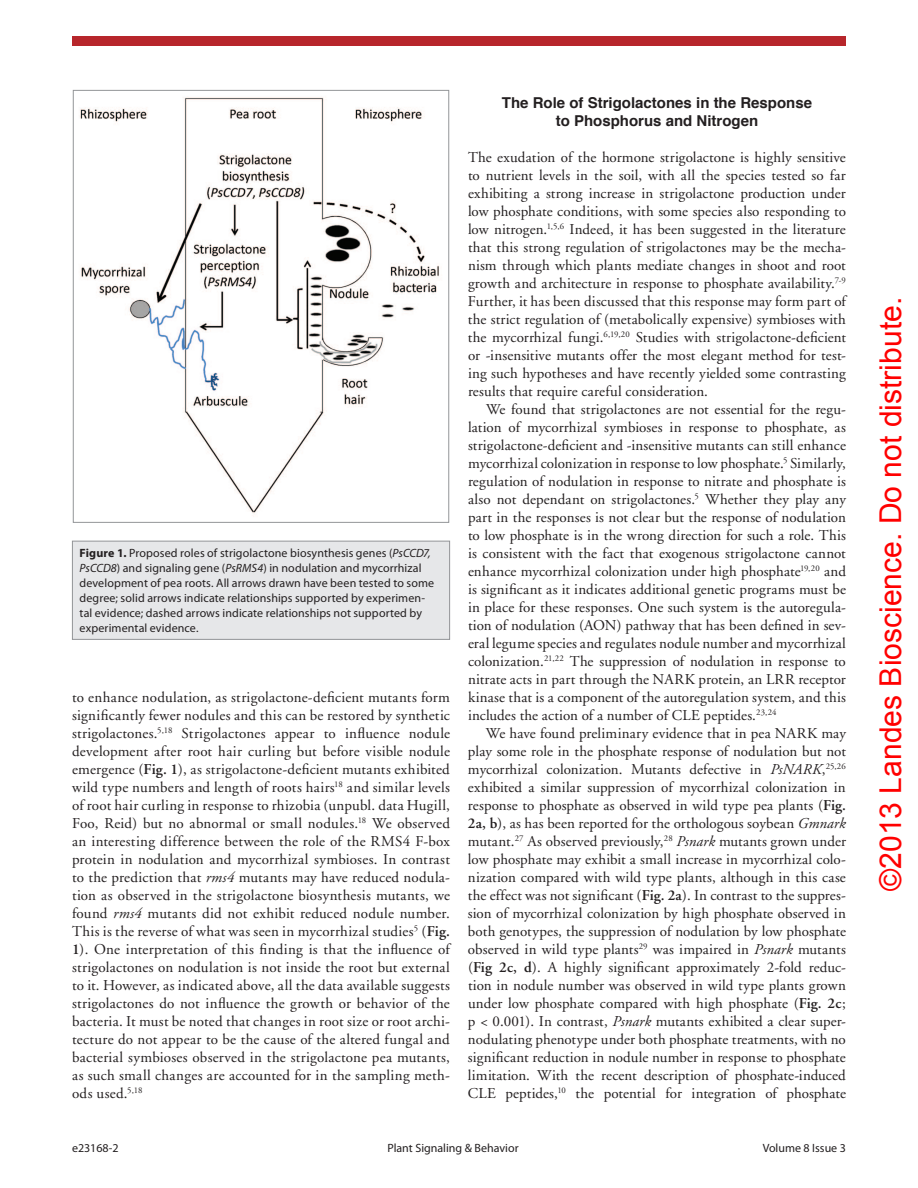
<style>
.page{position:relative;width:918px;height:1188px;background:#fff}
.page>*{position:absolute;margin:0;border:0;box-sizing:border-box;transform-origin:0 0}
.t1{font:30.15px "Arial";color:#f00}
.t2{font:15px/18px "Adobe Garamond";letter-spacing:.01em;color:#231f20;text-align:justify}
.t3{font:700 15px/18px "Helvetica";color:#231f20;text-align:center}
.t4{font:12px/15px "Myriad Pro";letter-spacing:.01em;color:#231f20}
.s1{font-weight:700}
.s2{font-style:italic}
.s3{font-weight:600}
</style>
<div class="page">
<div style="left:72px;top:36px;width:774px;height:10px;background:#b7262b"></div>
<img style="left:80px;top:97px;width:359px;height:420px">
<div style="left:72px;top:541px;width:378px;height:98px;background:#e6e7e9"></div>
<div style="left:72px;top:541px;width:378px;height:99px;border:1px solid #939598"></div>
<p class="t4" style="left:80px;top:546px;width:356px"><span class="s1">Figure 1.</span> Proposed roles of strigolactone biosynthesis genes (<span class="s2">PsCCD7, PsCCD8</span>) and signaling gene (<span class="s2">PsRMS4</span>) in nodulation and mycorrhizal development of pea roots. All arrows drawn have been tested to some degree; solid arrows indicate relationships supported by experimen&shy;tal evidence; dashed arrows indicate relationships not supported by experimental evidence.</p>
<p class="t2" style="left:72px;top:689px;width:380px">to enhance nodulation, as strigolactone-deficient mutants form significantly fewer nodules and this can be restored by synthetic strigolactones.<sup>5,18</sup> Strigolactones appear to influence nodule development after root hair curling but before visible nodule emergence (<span class="s3">Fig. 1</span>), as strigolactone-deficient mutants exhibited wild type numbers and length of roots hairs<sup>18</sup> and similar levels of root hair curling in response to rhizobia (unpubl. data Hugill, Foo, Reid) but no abnormal or small nodules.<sup>18</sup> We observed an interesting difference between the role of the RMS4 F-box protein in nodulation and mycorrhizal symbioses. In contrast to the prediction that <span class="s2">rms4</span> mutants may have reduced nodula&shy;tion as observed in the strigolactone biosynthesis mutants, we found <span class="s2">rms4</span> mutants did not exhibit reduced nodule number.<br>This is the reverse of what was seen in mycorrhizal studies<sup>5</sup> (<span class="s3">Fig.<br>1</span>). One interpretation of this finding is that the influence of strigolactones on nodulation is not inside the root but external to it. However, as indicated above, all the data available suggests strigolactones do not influence the growth or behavior of the bacteria. It must be noted that changes in root size or root archi&shy;tecture do not appear to be the cause of the altered fungal and bacterial symbioses observed in the strigolactone pea mutants, as such small changes are accounted for in the sampling meth&shy;ods used.<sup>5,18</sup></p>
<p class="t3" style="left:502px;top:95px;width:312px">The Role of Strigolactones in the Response to Phosphorus and Nitrogen</p>
<p class="t2" style="left:468px;top:149px;width:379px">The exudation of the hormone strigolactone is highly sensitive to nutrient levels in the soil, with all the species tested so far exhibiting a strong increase in strigolactone production under low phosphate conditions, with some species also responding to low nitrogen.<sup>1,5,6</sup> Indeed, it has been suggested in the literature that this strong regulation of strigolactones may be the mecha&shy;nism through which plants mediate changes in shoot and root growth and architecture in response to phosphate availability.<sup>7-9<br></sup>Further, it has been discussed that this response may form part of the strict regulation of (metabolically expensive) symbioses with the mycorrhizal fungi.<sup>6,19,20</sup> Studies with strigolactone-deficient or -insensitive mutants offer the most elegant method for test&shy;ing such hypotheses and have recently yielded some contrasting results that require careful consideration.</p>
<p class="t2" style="left:468px;top:401px;width:380px;text-indent:18px">We found that strigolactones are not essential for the regu&shy;lation of mycorrhizal symbioses in response to phosphate, as strigolactone-deficient and -insensitive mutants can still enhance mycorrhizal colonization in response to low phosphate.<sup>5</sup> Similarly, regulation of nodulation in response to nitrate and phosphate is also not dependant on strigolactones.<sup>5</sup> Whether they play any part in the responses is not clear but the response of nodulation to low phosphate is in the wrong direction for such a role. This is consistent with the fact that exogenous strigolactone cannot enhance mycorrhizal colonization under high phosphate<sup>19,20</sup> and is significant as it indicates additional genetic programs must be in place for these responses. One such system is the autoregula&shy;tion of nodulation (AON) pathway that has been defined in sev&shy;eral legume species and regulates nodule number and mycorrhizal colonization.<sup>21,22</sup> The suppression of nodulation in response to nitrate acts in part through the NARK protein, an LRR receptor kinase that is a component of the autoregulation system, and this includes the action of a number of CLE peptides.<sup>23,24</sup></p>
<p class="t2" style="left:468px;top:725px;width:380px;text-indent:18px">We have found preliminary evidence that in pea NARK may play some role in the phosphate response of nodulation but not mycorrhizal colonization. Mutants defective in <span class="s2">PsNARK</span>,<sup>25,26 </sup>exhibited a similar suppression of mycorrhizal colonization in response to phosphate as observed in wild type pea plants (<span class="s3">Fig.<br>2a, b</span>), as has been reported for the orthologous soybean <span class="s2">Gmnark </span>mutant.<sup>27</sup> As observed previously,<sup>28</sup> <span class="s2">Psnark</span> mutants grown under low phosphate may exhibit a small increase in mycorrhizal colo&shy;nization compared with wild type plants, although in this case the effect was not significant (<span class="s3">Fig. 2a</span>). In contrast to the suppres&shy;sion of mycorrhizal colonization by high phosphate observed in both genotypes, the suppression of nodulation by low phosphate observed in wild type plants<sup>29</sup> was impaired in <span class="s2">Psnark</span> mutants (<span class="s3">Fig 2c, d</span>). A highly significant approximately 2-fold reduc&shy;tion in nodule number was observed in wild type plants grown under low phosphate compared with high phosphate (<span class="s3">Fig. 2c</span>; p &lt; 0.001). In contrast, <span class="s2">Psnark</span> mutants exhibited a clear super&shy;nodulating phenotype under both phosphate treatments, with no significant reduction in nodule number in response to phosphate limitation. With the recent description of phosphate-induced CLE peptides,<sup>10</sup> the potential for integration of phosphate</p>
<p class="t4" style="left:72px;top:1140px;width:48px">e23168-2</p>
<p class="t4" style="left:387px;top:1140px;width:133px">Plant Signaling &amp; Behavior</p>
<p class="t4" style="left:763px;top:1140px;width:85px">Volume 8 Issue 3</p>
<h1 class="t1" style="left:871px;top:891px;width:595px;rotate:-90deg">©2013 Landes Bioscience. Do not distribute.</h1>
</div>
